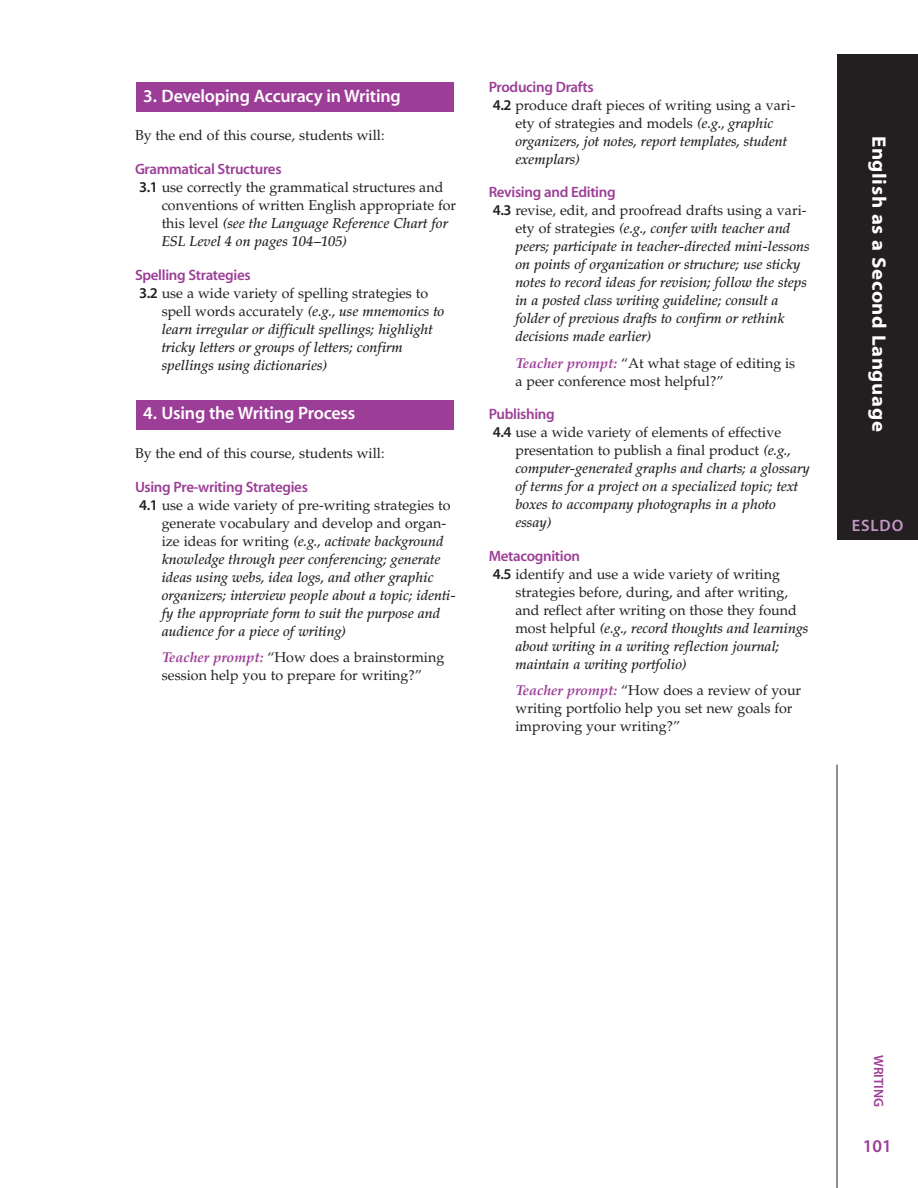
<style>
.page{position:relative;width:918px;height:1188px;background:#fff}
.page>*{position:absolute;margin:0;border:0;box-sizing:border-box;transform-origin:0 0}
.t1{font:19.5px "Myriad MM 700 700";letter-spacing:.03em;color:#fff}
.t2{font:18px "Myriad MM 565 600";letter-spacing:-.01em;color:#fff}
.t3{font:18px "Myriad MM 565 600";color:#9c3e97}
.t4{font:16.5px "Myriad MM 565 600";letter-spacing:.055em;color:#c496c4}
.t5{font:15px "Myriad MM 565 600";letter-spacing:-.02em;color:#9c3e97}
.t6{font:italic 500 14.25px/18px "Palatino";color:#231f20}
.t7{font:14.25px/18px "Palatino";color:#231f20}
.t8{font:13.5px "Myriad MM 565 600";letter-spacing:.005em;color:#9c3e97}
.s1{font-family:"Myriad MM 565 600";font-size:15px}
.s2{font-weight:500;font-style:italic}
.s3{font-family:"Myriad MM 565 600";font-weight:400;font-style:normal;font-size:15px}
.s4{font-weight:400;font-style:normal}
.s5{font-weight:700;font-style:italic;color:#9c3e97}
</style>
<div class="page">
<div style="left:136px;top:400px;width:318px;height:29px;background:#9c3e97"></div>
<div style="left:136px;top:82px;width:318px;height:30px;background:#9c3e97"></div>
<hr style="left:837px;top:765px;width:1px;height:423px;background:#231f20">
<div style="left:837px;top:54px;width:81px;height:486px;background:#231f20"></div>
<p class="t2" style="left:143px;top:86px;width:259px">3. Developing Accuracy in Writing</p>
<p class="t7" style="left:135px;top:127px;width:251px">By the end of this course, students will:</p>
<p class="t5" style="left:135px;top:162px;width:148px">Grammatical Structures</p>
<p class="t7" style="left:162px;top:179px;width:296px;text-indent:-23px"><span class="s1">3.1</span> use correctly the grammatical structures and conventions of written English appropriate for this level <span class="s2">(see the Language Reference Chart for ESL Level 4 on pages 104–105)</span></p>
<p class="t5" style="left:135px;top:267px;width:117px">Spelling Strategies</p>
<p class="t6" style="left:162px;top:284px;width:284px;text-indent:-23px"><span class="s3">3.2</span> <span class="s4">use a wide variety of spelling strategies to spell words accurately</span> (e.g., use mnemonics to learn irregular or difficult spellings; highlight tricky letters or groups of letters; confirm spellings using dictionaries)</p>
<p class="t2" style="left:143px;top:404px;width:214px">4. Using the Writing Process</p>
<p class="t7" style="left:135px;top:444px;width:251px">By the end of this course, students will:</p>
<p class="t5" style="left:135px;top:479px;width:174px">Using Pre-writing Strategies</p>
<p class="t6" style="left:162px;top:496px;width:296px;text-indent:-23px"><span class="s3">4.1</span> <span class="s4">use a wide variety of pre-writing strategies to generate vocabulary and develop and organ&shy;ize ideas for writing</span> (e.g., activate background knowledge through peer conferencing; generate ideas using webs, idea logs, and other graphic organizers; interview people about a topic; identi&shy;fy the appropriate form to suit the purpose and audience for a piece of writing)</p>
<p class="t7" style="left:162px;top:648px;width:284px"><span class="s5">Teacher prompt:</span> “How does a brainstorming session help you to prepare for writing?”</p>
<p class="t5" style="left:489px;top:79px;width:107px">Producing Drafts</p>
<p class="t6" style="left:515px;top:96px;width:282px;text-indent:-23px"><span class="s3">4.2</span> <span class="s4">produce draft pieces of writing using a vari&shy;ety of strategies and models</span> (e.g., graphic organizers, jot notes, report templates, student exemplars)</p>
<p class="t5" style="left:489px;top:185px;width:128px">Revising and Editing</p>
<p class="t6" style="left:515px;top:202px;width:296px;text-indent:-23px"><span class="s3">4.3</span> <span class="s4">revise, edit, and proofread drafts using a vari&shy;ety of strategies</span> (e.g., confer with teacher and peers; participate in teacher-directed mini-lessons on points of organization or structure; use sticky notes to record ideas for revision; follow the steps in a posted class writing guideline; consult a folder of previous drafts to confirm or rethink decisions made earlier)</p>
<p class="t7" style="left:516px;top:354px;width:281px"><span class="s5">Teacher prompt:</span> “At what stage of editing is a peer conference most helpful?”</p>
<p class="t5" style="left:489px;top:407px;width:68px">Publishing</p>
<p class="t6" style="left:515px;top:424px;width:296px;text-indent:-23px"><span class="s3">4.4</span> <span class="s4">use a wide variety of elements of effective presentation to publish a final product</span> (e.g., computer-generated graphs and charts; a glossary of terms for a project on a specialized topic; text boxes to accompany photographs in a photo essay)</p>
<p class="t5" style="left:489px;top:548px;width:93px">Metacognition</p>
<p class="t7" style="left:515px;top:565px;width:295px;text-indent:-23px"><span class="s1">4.5</span> identify and use a wide variety of writing strategies before, during, and after writing, and reflect after writing on those they found most helpful <span class="s2">(e.g., record thoughts and learnings about writing in a writing reflection journal; maintain a writing portfolio)</span></p>
<p class="t7" style="left:516px;top:682px;width:287px"><span class="s5">Teacher prompt:</span> “How does a review of your writing portfolio help you set new goals for improving your writing?”</p>
<h1 class="t1" style="left:889px;top:136px;width:297px;rotate:90deg">English as a Second Language</h1>
<p class="t4" style="left:852px;top:517px;width:53px">ESLDO</p>
<p class="t8" style="left:885px;top:1055px;width:54px;rotate:90deg">WRITING</p>
<p class="t3" style="left:863px;top:1137px;width:30px">10 1</p>
</div>
